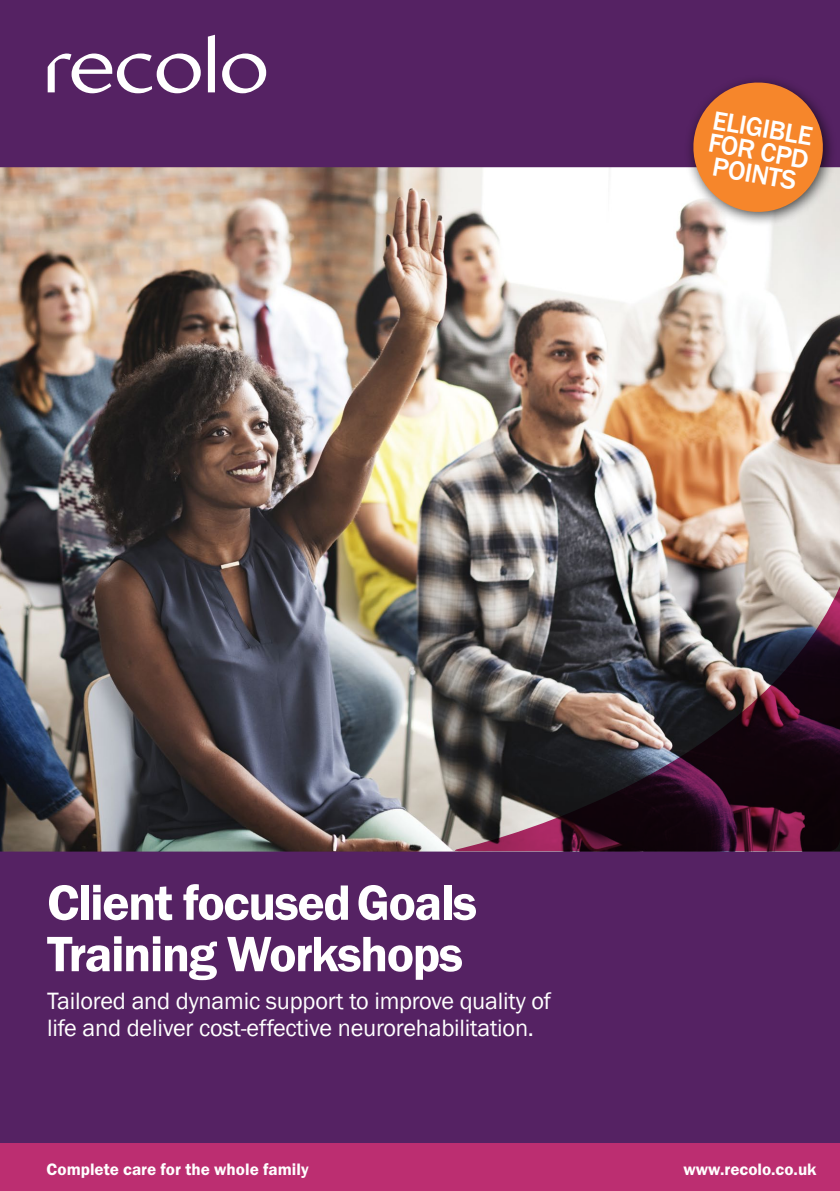
<style>
.page{position:relative;width:840px;height:1191px;background:#fff}
.page>*{position:absolute;margin:0;border:0;box-sizing:border-box;transform-origin:0 0}
.t1{font:51.4px/51.4px "Franklin Gothic URW Dem";letter-spacing:-.03em;color:#fff}
.t2{font:500 27.2px/22.8px "Franklin Gothic";color:#fff;text-align:center}
.t3{font:24.2px/27.2px "Franklin Gothic";letter-spacing:-.01em;color:#fff}
.t4{font:17.2px "Franklin Gothic URW Dem";color:#fff}
</style>
<div class="page">
<div style="left:0;top:0;width:839px;height:1143px;background:#552263"></div>
<img style="left:0;top:167px;width:839px;height:684px">
<img style="left:448px;top:585px;width:391px;height:266px">
<svg style="left:208px;top:35px;width:7px;height:57px"></svg>
<svg style="left:222px;top:54px;width:44px;height:39px"></svg>
<svg style="left:48px;top:53px;width:153px;height:40px"></svg>
<div style="left:683px;top:74px;width:153px;height:153px;background:#000;opacity:.7"></div>
<svg style="left:689px;top:79px;width:136px;height:136px;background:#d67e46"></svg>
<div style="left:0;top:1143px;width:839px;height:48px;background:#bc2e71"></div>
<p class="t2" style="left:714px;top:109px;width:103px;rotate:10deg">ELIGIBLE<br>FOR CPD<br>POINTS</p>
<h1 class="t1" style="left:47px;top:876px;width:431px">Client focused Goals<br>Training Workshops</h1>
<p class="t3" style="left:47px;top:988px;width:505px">Tailored and dynamic support to improve quality of life and deliver cost-effective neurorehabilitation.</p>
<p class="t4" style="left:47px;top:1158px;width:263px">Complete care for the whole family</p>
<p class="t4" style="left:683px;top:1158px;width:135px">www.recolo.co.uk</p>
</div>
